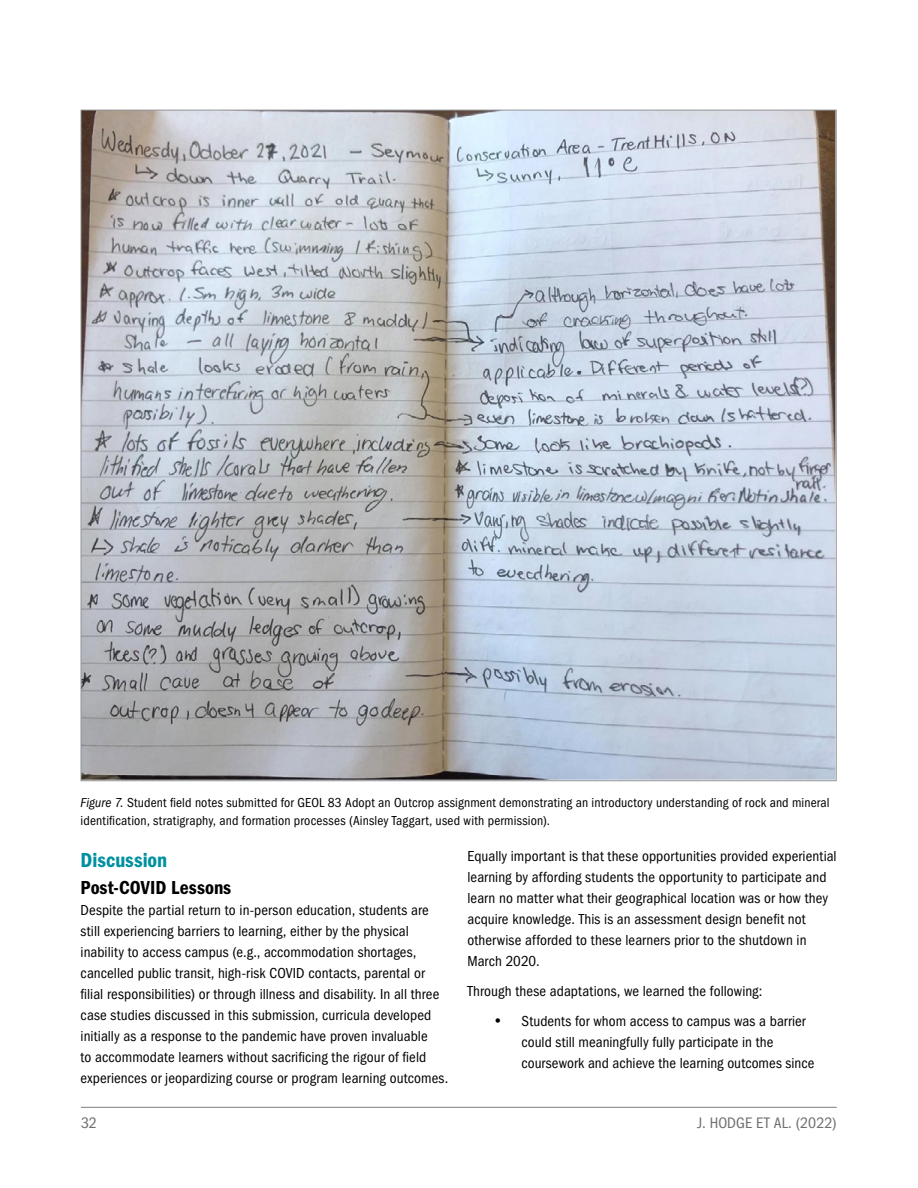
<style>
.page{position:relative;width:918px;height:1188px;background:#fff}
.page>*{position:absolute;margin:0;border:0;box-sizing:border-box;transform-origin:0 0}
.Subtitle2_H3{font:21px "ITC Franklin Gothic Std Dm Cd";color:#0090a0}
.Subtitle3_H4{font:19.5px "ITC Franklin Gothic Std Dm Cd";letter-spacing:.005em;color:#000}
.t1{font:condensed 15.75px "ITC Franklin Gothic Std";letter-spacing:.005em;color:#6d6e71}
.Bullets{font:condensed 15px/21px "ITC Franklin Gothic Std";letter-spacing:.005em;color:#000}
.t2{font:condensed 13.5px/18px "ITC Franklin Gothic Std";letter-spacing:.01em;color:#000}
.s1{font-style:italic}
</style>
<div class="page">
<hr style="left:81px;top:1107px;width:756px;height:1px;background:#939598">
<img style="left:83px;top:112px;width:752px;height:667px">
<p class="t2" style="left:81px;top:794px;width:751px"><span class="s1">Figure 7.</span> Student field notes submitted for GEOL 83 Adopt an Outcrop assignment demonstrating an introductory understanding of rock and mineral identification, stratigraphy, and formation processes (Ainsley Taggart, used with permission).</p>
<h3 class="Subtitle2_H3" style="left:81px;top:848px;width:88px">Discussion</h3>
<h4 class="Subtitle3_H4" style="left:81px;top:876px;width:152px">Post-COVID Lessons</h4>
<p class="Bullets" style="left:81px;top:900px;width:369px">Despite the partial return to in-person education, students are still experiencing barriers to learning, either by the physical inability to access campus (e.g., accommodation shortages, cancelled public transit, high-risk COVID contacts, parental or filial responsibilities) or through illness and disability. In all three case studies discussed in this submission, curricula developed initially as a response to the pandemic have proven invaluable<br>to accommodate learners without sacrificing the rigour of field experiences or jeopardizing course or program learning outcomes.</p>
<p class="Bullets" style="left:467px;top:846px;width:371px">Equally important is that these opportunities provided experiential learning by affording students the opportunity to participate and learn no matter what their geographical location was or how they acquire knowledge. This is an assessment design benefit not otherwise afforded to these learners prior to the shutdown in March 2020.</p>
<p class="Bullets" style="left:467px;top:981px;width:297px">Through these adaptations, we learned the following:</p>
<p class="Bullets" style="left:521px;top:1011px;width:295px">Students for whom access to campus was a barrier could still meaningfully fully participate in the coursework and achieve the learning outcomes since</p>
<p class="t1" style="left:81px;top:1114px;width:17px">32</p>
<p class="t1" style="left:697px;top:1114px;width:141px">J. HODGE ET AL. (2022)</p>
</div>
